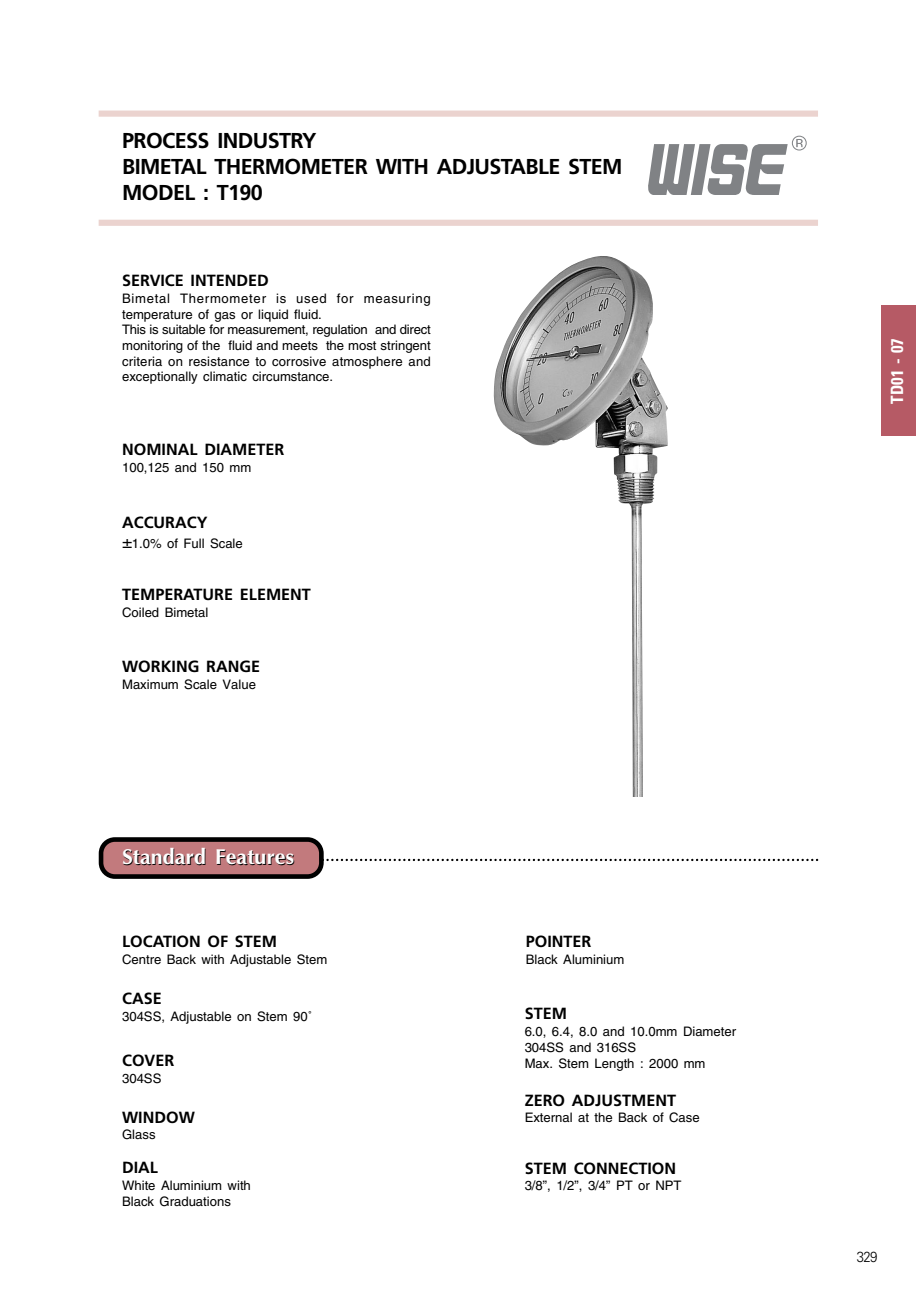
<style>
.page{position:relative;width:916px;height:1295px;background:#fff}
.page>*{position:absolute;margin:0;border:0;box-sizing:border-box;transform-origin:0 0}
.t1{font:700 21.53px/25.9px "Frutiger";letter-spacing:-.03em;color:#000}
.t2{font:700 21.53px "Optima";color:#000}
.t3{font:700 condensed 16.97px "Univers";color:#fff}
.t4{font:700 16.1px "Frutiger";color:#000}
.t5{font:300 14.7px "Univers";color:#000;scale:.9 1}
.t6{font:13.12px/15.8px "Helvetica";color:#000}
.s1{font-size:17.68px}
</style>
<div class="page">
<div style="left:101px;top:840px;width:220px;height:37px;background:#c27a7d;border-radius:14px"></div>
<div style="left:99px;top:837px;width:224px;height:42px;border:5px solid #000;border-radius:14px"></div>
<div style="left:99px;top:220px;width:718px;height:6px;background:#ebd3cf"></div>
<div style="left:99px;top:111px;width:718px;height:6px;background:#ebd3cf"></div>
<svg style="left:322px;top:859px;width:495px;height:2px"></svg>
<svg style="left:648px;top:136px;width:158px;height:59px"></svg>
<div style="left:881px;top:305px;width:34px;height:131px;background:#b65a65"></div>
<img style="left:493px;top:256px;width:175px;height:540px">
<p class="t1" style="left:122px;top:129px;width:502px">PROCESS INDUSTRY<br>BIMETAL THERMOMETER WITH ADJUSTABLE STEM<br>MODEL : T190</p>
<p class="t4" style="left:122px;top:274px;width:148px">SERVICE INTENDED</p>
<p class="t6" style="left:122px;top:292px;width:310px">Bimetal Thermometer is used for measuring temperature of gas or liquid fluid.<br>This is suitable for measurement, regulation and direct monitoring of the fluid and meets the most stringent criteria on resistance to corrosive atmosphere and exceptionally climatic circumstance.</p>
<p class="t4" style="left:122px;top:443px;width:164px">NOMINAL DIAMETER</p>
<p class="t6" style="left:122px;top:460px;width:131px">100,125 and 150 mm</p>
<p class="t4" style="left:122px;top:516px;width:87px">ACCURACY</p>
<p class="t6" style="left:122px;top:537px;width:122px"><span class="s1">±</span>1.0% of Full Scale</p>
<p class="t4" style="left:122px;top:588px;width:190px">TEMPERATURE ELEMENT</p>
<p class="t6" style="left:122px;top:606px;width:88px">Coiled Bimetal</p>
<p class="t4" style="left:122px;top:660px;width:139px">WORKING RANGE</p>
<p class="t6" style="left:122px;top:678px;width:135px">Maximum Scale Value</p>
<p class="t2" style="left:123px;top:849px;width:173px">Standard Features</p>
<p class="t4" style="left:122px;top:935px;width:157px">LOCATION OF STEM</p>
<p class="t6" style="left:122px;top:953px;width:207px">Centre Back with Adjustable Stem</p>
<p class="t4" style="left:122px;top:992px;width:41px">CASE</p>
<p class="t6" style="left:122px;top:1010px;width:191px">304SS, Adjustable on Stem 90˚</p>
<p class="t4" style="left:122px;top:1054px;width:54px">COVER</p>
<p class="t6" style="left:122px;top:1072px;width:41px">304SS</p>
<p class="t4" style="left:122px;top:1111px;width:74px">WINDOW</p>
<p class="t6" style="left:122px;top:1128px;width:35px">Glass</p>
<p class="t4" style="left:122px;top:1161px;width:37px">DIAL</p>
<p class="t6" style="left:122px;top:1179px;width:130px">White Aluminium with<br>Black Graduations</p>
<p class="t4" style="left:525px;top:935px;width:67px">POINTER</p>
<p class="t6" style="left:525px;top:953px;width:100px">Black Aluminium</p>
<p class="t4" style="left:524px;top:1007px;width:44px">STEM</p>
<p class="t6" style="left:524px;top:1025px;width:213px">6.0, 6.4, 8.0 and 10.0mm Diameter<br>304SS and 316SS<br>Max. Stem Length : 2000 mm</p>
<p class="t4" style="left:524px;top:1094px;width:153px">ZERO ADJUSTMENT</p>
<p class="t6" style="left:524px;top:1111px;width:176px">External at the Back of Case</p>
<p class="t4" style="left:524px;top:1162px;width:153px">STEM CONNECTION</p>
<p class="t6" style="left:524px;top:1179px;width:158px">3/8”, 1/2”, 3/4” PT or NPT</p>
<p class="t3" style="left:890px;top:404px;width:67px;rotate:-90deg">TD01 - 07</p>
<p class="t5" style="left:856px;top:1252px;width:24px">329</p>
</div>
